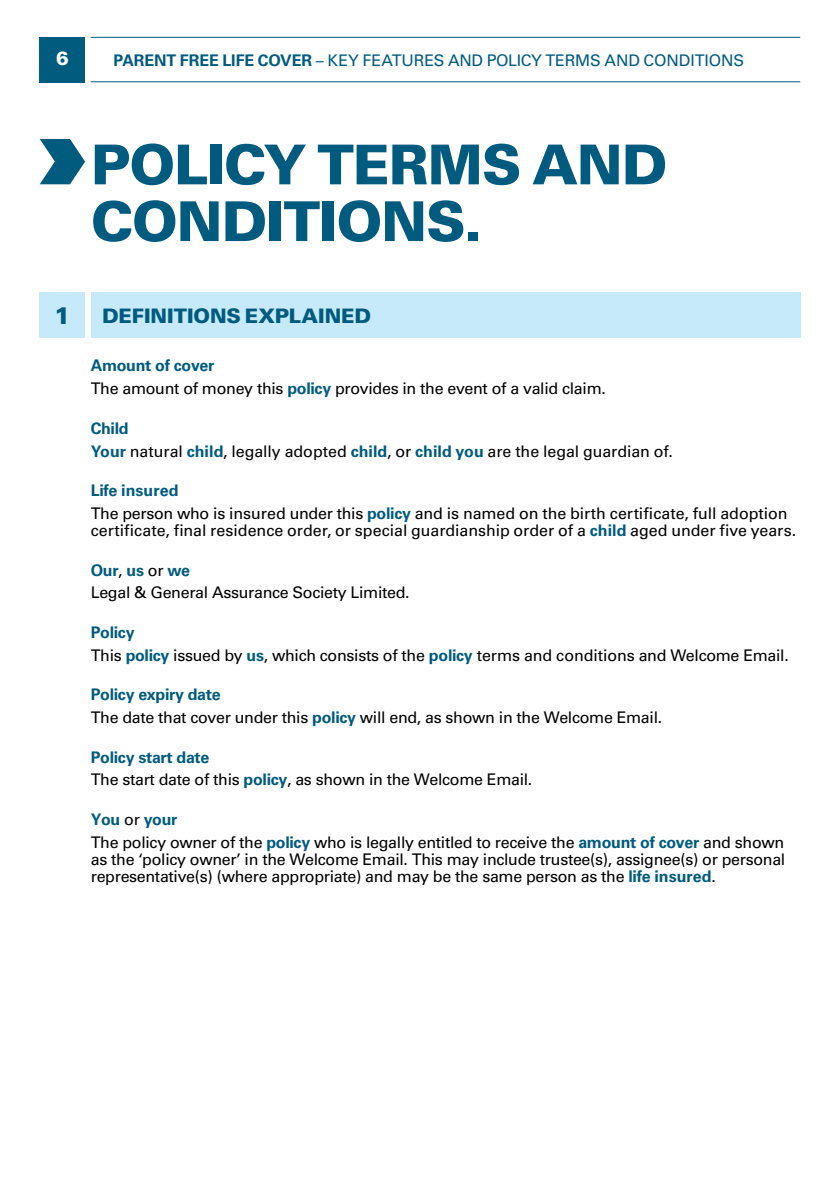
<style>
.page{position:relative;width:840px;height:1191px;background:#fff}
.page>*{position:absolute;margin:0;border:0;box-sizing:border-box;transform-origin:0 0}
.t1{font:900 55px/56.8px "Univers LT";letter-spacing:-.02em;color:#005b7f}
.t2{font:900 24px "Univers LT";color:#005b7f}
.t3{font:900 20px "Univers LT";letter-spacing:-.005em;color:#005b7f}
.t4{font:900 19px "Univers LT";color:#fff}
.t5{font:16px/22.6px "Univers LT";letter-spacing:-.02em;color:#000}
.t6{font:16px "Univers LT";letter-spacing:-.01em;color:#005b7f}
.s1{font-weight:700}
.s2{font-weight:700;color:#005b7f}
</style>
<div class="page">
<div style="left:40px;top:37px;width:45px;height:45px;background:#005b7f"></div>
<hr style="left:91px;top:37px;width:708px;height:1px;background:#005b7f">
<hr style="left:91px;top:81px;width:708px;height:1px;background:#005b7f">
<div style="left:91px;top:292px;width:708px;height:45px;background:#c6eafa"></div>
<svg style="left:40px;top:139px;width:45px;height:45px"></svg>
<div style="left:40px;top:292px;width:45px;height:45px;background:#c6eafa"></div>
<p class="t4" style="left:56px;top:46px;width:14px">6</p>
<p class="t6" style="left:113px;top:50px;width:632px"><span class="s1">PARENT FREE LIFE COVER</span> – KEY FEATURES AND POLICY TERMS AND CONDITIONS</p>
<h1 class="t1" style="left:91px;top:136px;width:578px">POLICY TERMS AND<br>CONDITIONS.</h1>
<h2 class="t2" style="left:54px;top:301px;width:18px">1</h2>
<p class="t3" style="left:102px;top:303px;width:270px">DEFINITIONS EXPLAINED</p>
<p class="t5" style="left:91px;top:354px;width:516px"><span class="s2">Amount of cover<br></span>The amount of money this <span class="s2">policy</span> provides in the event of a valid claim.</p>
<p class="t5" style="left:91px;top:417px;width:583px"><span class="s2">Child<br>Your</span> natural <span class="s2">child</span>, legally adopted <span class="s2">child</span>, or <span class="s2">child you</span> are the legal guardian of.</p>
<p class="t5" style="left:91px;top:479px;width:697px"><span class="s2">Life insured<br></span>The person who is insured under this <span class="s2">policy</span> and is named on the birth certificate, full adoption</p>
<p class="t5" style="left:91px;top:519px;width:706px">certificate, final residence order, or special guardianship order of a <span class="s2">child</span> aged under five years.</p>
<p class="t5" style="left:91px;top:559px;width:320px"><span class="s2">Our</span>, <span class="s2">us</span> or <span class="s2">we<br></span>Legal &amp; General Assurance Society Limited.</p>
<p class="t5" style="left:91px;top:621px;width:699px"><span class="s2">Policy<br></span>This <span class="s2">policy</span> issued by <span class="s2">us</span>, which consists of the <span class="s2">policy</span> terms and conditions and Welcome Email.</p>
<p class="t5" style="left:91px;top:683px;width:572px"><span class="s2">Policy expiry date<br></span>The date that cover under this <span class="s2">policy</span> will end, as shown in the Welcome Email.</p>
<p class="t5" style="left:91px;top:746px;width:443px"><span class="s2">Policy start date<br></span>The start date of this <span class="s2">policy</span>, as shown in the Welcome Email.</p>
<p class="t5" style="left:91px;top:808px;width:694px"><span class="s2">You</span> or <span class="s2">your<br></span>The policy owner of the <span class="s2">policy</span> who is legally entitled to receive the <span class="s2">amount of cover</span> and shown</p>
<p class="t5" style="left:91px;top:850px;width:695px;line-height:17px">as the ‘policy owner’ in the Welcome Email. This may include trustee(s), assignee(s) or personal representative(s) (where appropriate) and may be the same person as the <span class="s2">life insured</span>.</p>
</div>
